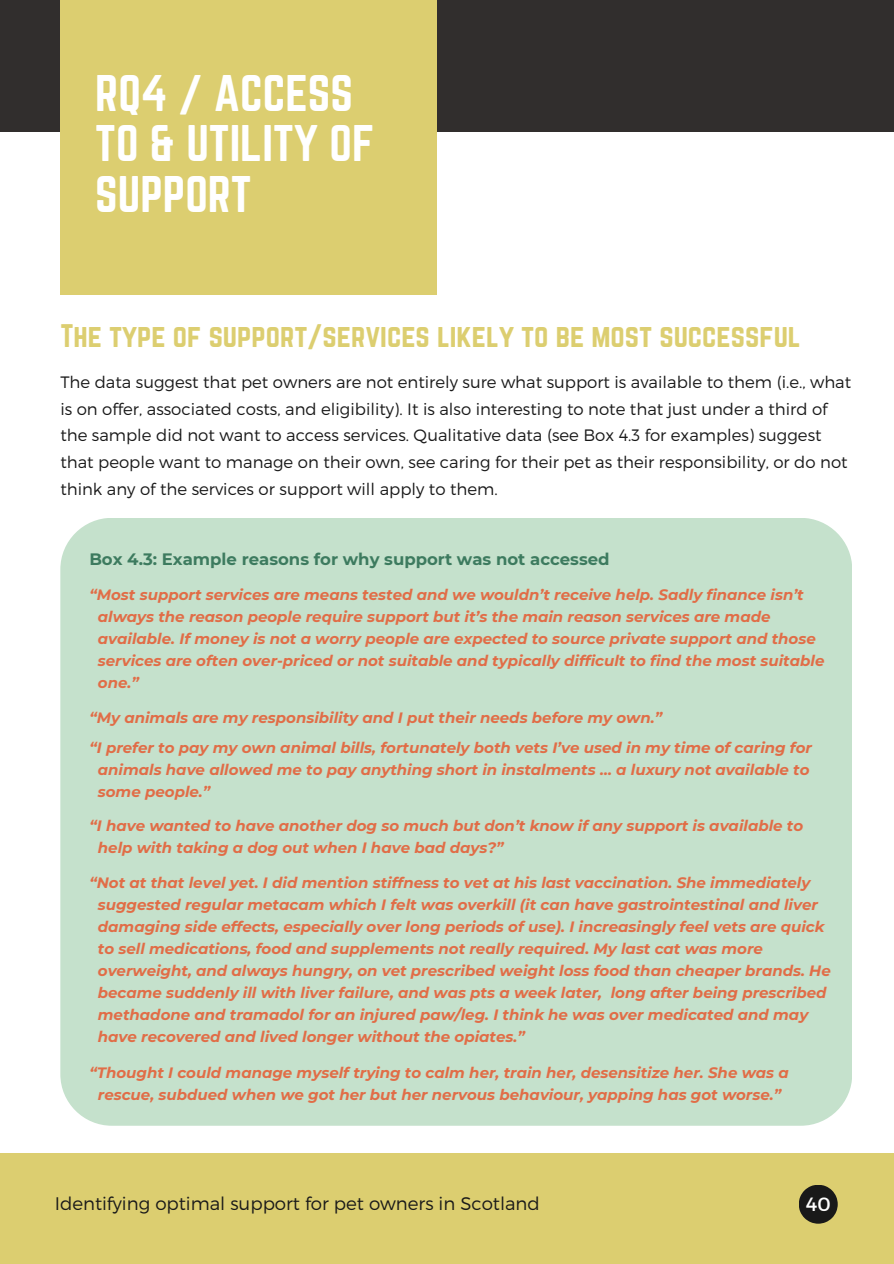
<style>
.page{position:relative;width:894px;height:1264px;background:#fff}
.page>*{position:absolute;margin:0;border:0;box-sizing:border-box;transform-origin:0 0}
.t1{font:45px/50.7px "Norwester";color:#fff}
.t2{font:28.5px "Norwester";color:#dcce70}
.t3{font:19.2px "Montserrat";color:#fff}
.t4{font:300 18.15px "Montserrat";color:#191919}
.t5{font:300 16.5px/26.7px "Montserrat";color:#191919}
.t6{font:700 16.5px "Montserrat";color:#3d7b5f}
.t7{font:italic 700 15px/22px "Montserrat";color:#e16d47}
</style>
<div class="page">
<div style="left:0;top:1153px;width:893px;height:110px;background:#dcce70"></div>
<div style="left:0;top:0;width:893px;height:132px;background:#312e2d"></div>
<div style="left:60px;top:0;width:376px;height:294px;background:#dcce70"></div>
<svg style="left:799px;top:1185px;width:38px;height:38px"></svg>
<div style="left:60px;top:518px;width:791px;height:607px;background:#c5e1cc;border-radius:51px"></div>
<h1 class="t1" style="left:95px;top:67px;width:281px">RQ4 / ACCESS<br>TO &amp; UTILITY OF<br>SUPPORT</h1>
<h2 class="t2" style="left:60px;top:318px;width:741px">The type of support/services likely to be most successful</h2>
<p class="t5" style="left:60px;top:368px;width:792px">The data suggest that pet owners are not entirely sure what support is available to them (i.e., what is on offer, associated costs, and eligibility). It is also interesting to note that just under a third of the sample did not want to access services. Qualitative data (see Box 4.3 for examples) suggest that people want to manage on their own, see caring for their pet as their responsibility, or do not think any of the services or support will apply to them.</p>
<p class="t6" style="left:89px;top:549px;width:521px">Box 4.3: Example reasons for why support was not accessed</p>
<p class="t7" style="left:98px;top:584px;width:728px;text-indent:-8px">“Most support services are means tested and we wouldn’t receive help. Sadly finance isn’t always the reason people require support but it’s the main reason services are made available. If money is not a worry people are expected to source private support and those services are often over-priced or not suitable and typically difficult to find the most suitable one.”</p>
<p class="t7" style="left:89px;top:702px;width:724px;line-height:30px">“My animals are my responsibility and I put their needs before my own.”<br>“I prefer to pay my own animal bills, fortunately both vets I’ve used in my time of caring for</p>
<p class="t7" style="left:98px;top:758px;width:713px">animals have allowed me to pay anything short in instalments … a luxury not available to some people.”</p>
<p class="t7" style="left:98px;top:815px;width:706px;text-indent:-8px">“I have wanted to have another dog so much but don’t know if any support is available to help with taking a dog out when I have bad days?”</p>
<p class="t7" style="left:98px;top:871px;width:734px;text-indent:-8px">“Not at that level yet. I did mention stiffness to vet at his last vaccination. She immediately suggested regular metacam which I felt was overkill (it can have gastrointestinal and liver damaging side effects, especially over long periods of use). I increasingly feel vets are quick to sell medications, food and supplements not really required. My last cat was more overweight, and always hungry, on vet prescribed weight loss food than cheaper brands. He became suddenly ill with liver failure, and was pts a week later, long after being prescribed methadone and tramadol for an injured paw/leg. I think he was over medicated and may have recovered and lived longer without the opiates.”</p>
<p class="t7" style="left:89px;top:1062px;width:700px;text-align:center">“Thought I could manage myself trying to calm her, train her, desensitize her. She was a rescue, subdued when we got her but her nervous behaviour, yapping has got worse.”</p>
<p class="t4" style="left:55px;top:1191px;width:486px">Identifying optimal support for pet owners in Scotland</p>
<p class="t3" style="left:805px;top:1191px;width:26px">40</p>
</div>
